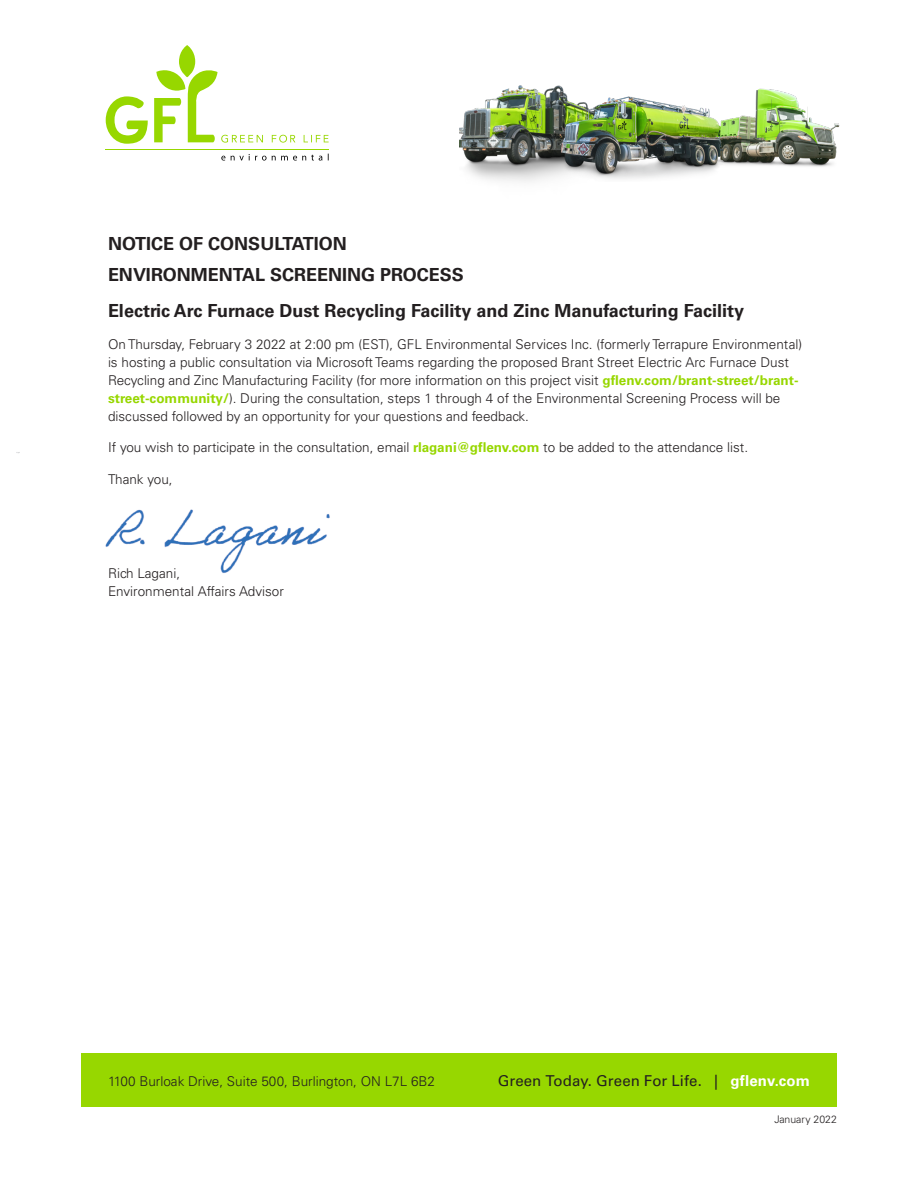
<style>
.page{position:relative;width:918px;height:1188px;background:#fff}
.page>*{position:absolute;margin:0;border:0;box-sizing:border-box;transform-origin:0 0}
.t1{font:700 18px/31.5px "Univers";color:#231f20}
.t2{font:15px "Univers";letter-spacing:.005em;color:#231f20}
.t3{font:300 13.5px/18px "Univers";color:#231f20}
.t4{font:300 10.5px "Univers";color:#231f20}
.s1{font-weight:700;color:#97d700}
.s2{font-weight:700;color:#fff}
</style>
<div class="page">
<div style="left:81px;top:1053px;width:756px;height:54px;background:#97d700"></div>
<img style="left:723px;top:88px;width:117px;height:79px">
<img style="left:459px;top:85px;width:97px;height:97px">
<img style="left:556px;top:85px;width:167px;height:94px">
<svg style="left:272px;top:135px;width:23px;height:8px"></svg>
<svg style="left:304px;top:135px;width:25px;height:7px"></svg>
<svg style="left:106px;top:96px;width:42px;height:48px"></svg>
<div style="left:179px;top:45px;width:16px;height:32px;background:#97d700;border-radius:50%"></div>
<svg style="left:154px;top:67px;width:109px;height:76px"></svg>
<hr style="left:106px;top:149px;width:223px;height:1px;background:#97d700">
<svg style="left:221px;top:156px;width:4px;height:5px"></svg>
<svg style="left:231px;top:154px;width:91px;height:7px"></svg>
<img style="left:105px;top:509px;width:225px;height:64px">
<h1 class="t1" style="left:108px;top:228px;width:358px">NOTICE OF CONSULTATION<br>ENVIRONMENTAL SCREENING PROCESS</h1>
<h1 class="t1" style="left:108px;top:295px;width:638px">Electric Arc Furnace Dust Recycling Facility and Zinc Manufacturing Facility</h1>
<p class="t3" style="left:108px;top:335px;width:696px">On Thursday, February 3 2022 at 2:00 pm (EST), GFL Environmental Services Inc. (formerly Terrapure Environmental) is hosting a public consultation via Microsoft Teams regarding the proposed Brant Street Electric Arc Furnace Dust Recycling and Zinc Manufacturing Facility (for more information on this project visit <span class="s1">gflenv.com/brant-street/brant&shy;street-community/</span>). During the consultation, steps 1 through 4 of the Environmental Screening Process will be discussed followed by an opportunity for your questions and feedback.</p>
<p class="t3" style="left:108px;top:438px;width:642px">If you wish to participate in the consultation, email <span class="s1">rlagani@gflenv.com</span> to be added to the attendance list.</p>
<p class="t3" style="left:108px;top:470px;width:66px">Thank you,</p>
<p class="t3" style="left:108px;top:564px;width:177px">Rich Lagani,<br>Environmental Affairs Advisor</p>
<p class="t3" style="left:108px;top:1072px;width:329px">1100 Burloak Drive, Suite 500, Burlington, ON L7L 6B2</p>
<p class="t2" style="left:498px;top:1071px;width:314px">Green Today. Green For Life. | <span class="s2">gflenv.com</span></p>
<p class="t4" style="left:774px;top:1113px;width:64px">January 2022</p>
</div>
